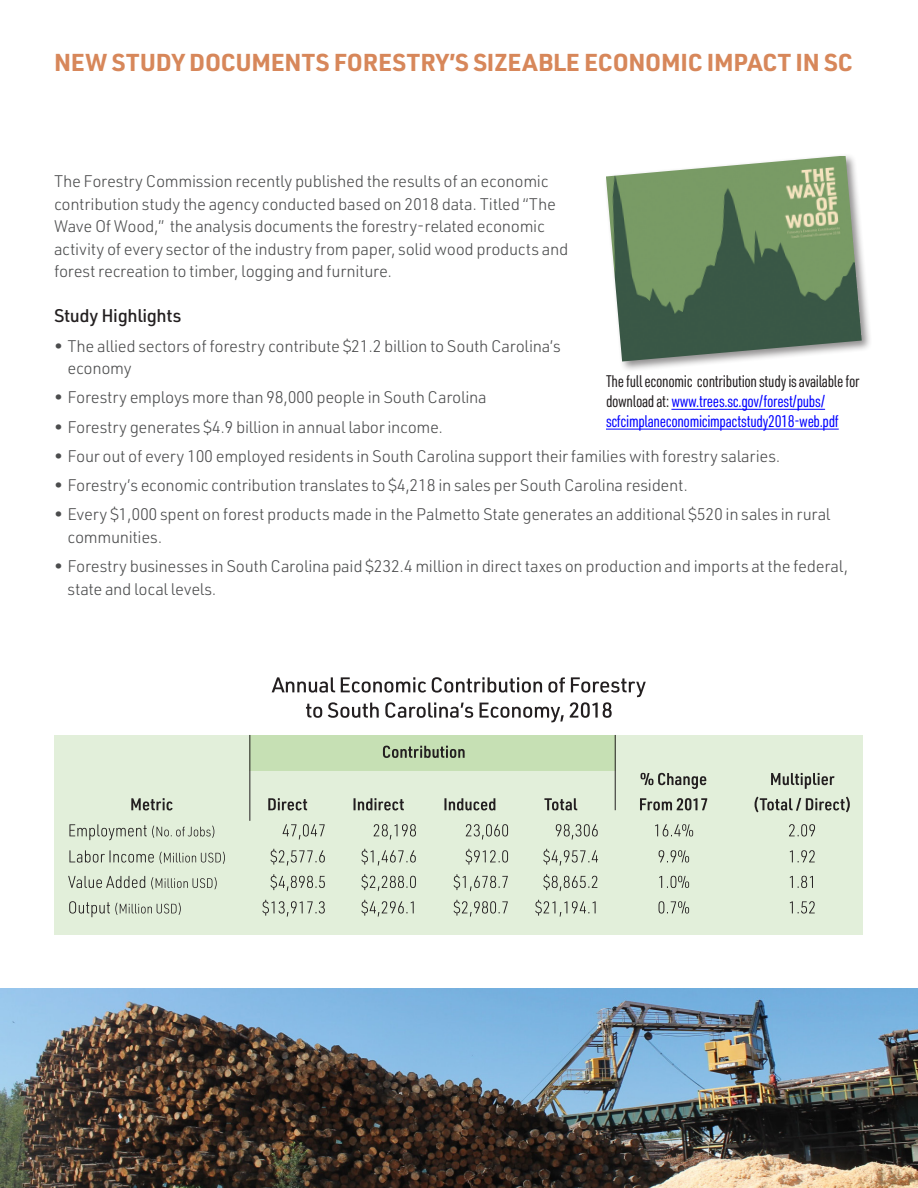
<style>
.page{position:relative;width:918px;height:1188px;background:#fff}
.page>*{position:absolute;margin:0;border:0;box-sizing:border-box;transform-origin:0 0}
.t1{font:700 24px "URWDIN";letter-spacing:-.01em;color:#d7875a}
.body_small_indented{font:500 18px "URWDIN";letter-spacing:-.02em;color:#231f20}
.body_small_indented-2{font:300 16.5px/22.5px "URWDIN";letter-spacing:-.02em;color:#4b4c4d}
.body_small_indented-3{font:16.5px/19.8px "URWDIN Cond";letter-spacing:-.02em;color:#231f20}
.body_small_indented-4{font:16.5px "URWDIN Cond";letter-spacing:-.02em;color:#00f}
.s1{color:#00f}
</style>
<div class="page">
<img style="left:0;top:988px;width:918px;height:200px">
<div style="left:604px;top:153px;width:269px;height:220px;background:#231f20;opacity:.5"></div>
<img style="left:606px;top:156px;width:256px;height:206px">
<div style="left:55px;top:735px;width:808px;height:200px;background:#e2efda"></div>
<div style="left:249px;top:735px;width:367px;height:35px;background:#c6e0b4"></div>
<svg style="left:790px;top:901px;width:25px;height:13px"></svg>
<svg style="left:659px;top:901px;width:30px;height:13px"></svg>
<svg style="left:535px;top:900px;width:61px;height:17px"></svg>
<svg style="left:454px;top:900px;width:54px;height:17px"></svg>
<svg style="left:361px;top:900px;width:53px;height:17px"></svg>
<svg style="left:262px;top:900px;width:63px;height:17px"></svg>
<svg style="left:69px;top:901px;width:112px;height:16px"></svg>
<svg style="left:790px;top:876px;width:23px;height:12px"></svg>
<svg style="left:659px;top:876px;width:30px;height:12px"></svg>
<svg style="left:543px;top:874px;width:54px;height:17px"></svg>
<svg style="left:454px;top:874px;width:54px;height:17px"></svg>
<svg style="left:361px;top:874px;width:55px;height:17px"></svg>
<svg style="left:270px;top:874px;width:55px;height:17px"></svg>
<svg style="left:68px;top:876px;width:149px;height:14px"></svg>
<svg style="left:790px;top:850px;width:25px;height:12px"></svg>
<svg style="left:659px;top:850px;width:30px;height:13px"></svg>
<svg style="left:543px;top:849px;width:55px;height:17px"></svg>
<svg style="left:466px;top:849px;width:42px;height:16px"></svg>
<svg style="left:361px;top:849px;width:55px;height:17px"></svg>
<svg style="left:270px;top:849px;width:55px;height:17px"></svg>
<svg style="left:69px;top:850px;width:156px;height:14px"></svg>
<svg style="left:789px;top:824px;width:26px;height:12px"></svg>
<svg style="left:655px;top:824px;width:38px;height:12px"></svg>
<svg style="left:556px;top:824px;width:42px;height:16px"></svg>
<svg style="left:466px;top:824px;width:42px;height:16px"></svg>
<svg style="left:374px;top:824px;width:42px;height:16px"></svg>
<svg style="left:283px;top:824px;width:42px;height:16px"></svg>
<svg style="left:69px;top:824px;width:145px;height:16px"></svg>
<svg style="left:544px;top:798px;width:33px;height:12px"></svg>
<svg style="left:444px;top:798px;width:51px;height:12px"></svg>
<svg style="left:354px;top:798px;width:50px;height:12px"></svg>
<svg style="left:268px;top:798px;width:39px;height:12px"></svg>
<svg style="left:755px;top:797px;width:95px;height:15px"></svg>
<svg style="left:771px;top:773px;width:64px;height:16px"></svg>
<svg style="left:640px;top:798px;width:67px;height:12px"></svg>
<svg style="left:641px;top:773px;width:65px;height:16px"></svg>
<svg style="left:131px;top:798px;width:42px;height:12px"></svg>
<svg style="left:383px;top:746px;width:82px;height:12px"></svg>
<svg style="left:272px;top:677px;width:374px;height:45px"></svg>
<hr style="left:249px;top:735px;width:1px;height:86px;background:#231f20">
<hr style="left:615px;top:735px;width:1px;height:75px;background:#231f20">
<hr style="left:671px;top:409px;width:154px;height:1px;background:#00f">
<hr style="left:606px;top:429px;width:233px;height:1px;background:#00f">
<p class="t1" style="left:54px;top:46px;width:800px">NEW STUDY DOCUMENTS FORESTRY’S SIZEABLE ECONOMIC IMPACT IN SC</p>
<p class="body_small_indented-2" style="left:54px;top:170px;width:516px">The Forestry Commission recently published the results of an economic contribution study the agency conducted based on 2018 data. Titled “The Wave Of Wood,” the analysis documents the forestry-related economic activity of every sector of the industry from paper, solid wood products and forest recreation to timber, logging and furniture.</p>
<p class="body_small_indented" style="left:54px;top:304px;width:129px">Study Highlights</p>
<p class="body_small_indented-2" style="left:68px;top:334px;width:495px;text-indent:-14px">• The allied sectors of forestry contribute $21.2 billion to South Carolina’s economy</p>
<p class="body_small_indented-2" style="left:54px;top:386px;width:434px">• Forestry employs more than 98,000 people in South Carolina</p>
<p class="body_small_indented-2" style="left:54px;top:415px;width:391px">• Forestry generates $4.9 billion in annual labor income.</p>
<p class="body_small_indented-2" style="left:54px;top:444px;width:728px">• Four out of every 100 employed residents in South Carolina support their families with forestry salaries.</p>
<p class="body_small_indented-2" style="left:54px;top:473px;width:635px">• Forestry’s economic contribution translates to $4,218 in sales per South Carolina resident.</p>
<p class="body_small_indented-2" style="left:68px;top:503px;width:765px;text-indent:-14px">• Every $1,000 spent on forest products made in the Palmetto State generates an additional $520 in sales in rural communities.</p>
<p class="body_small_indented-2" style="left:68px;top:554px;width:782px;text-indent:-14px">• Forestry businesses in South Carolina paid $232.4 million in direct taxes on production and imports at the federal, state and local levels.</p>
<p class="body_small_indented-3" style="left:606px;top:371px;width:255px">The full economic contribution study is available for download at: <span class="s1">www.trees.sc.gov/forest/pubs/</span></p>
<p class="body_small_indented-4" style="left:606px;top:410px;width:234px">scfcimplaneconomicimpactstudy2018-web.pdf</p>
</div>
